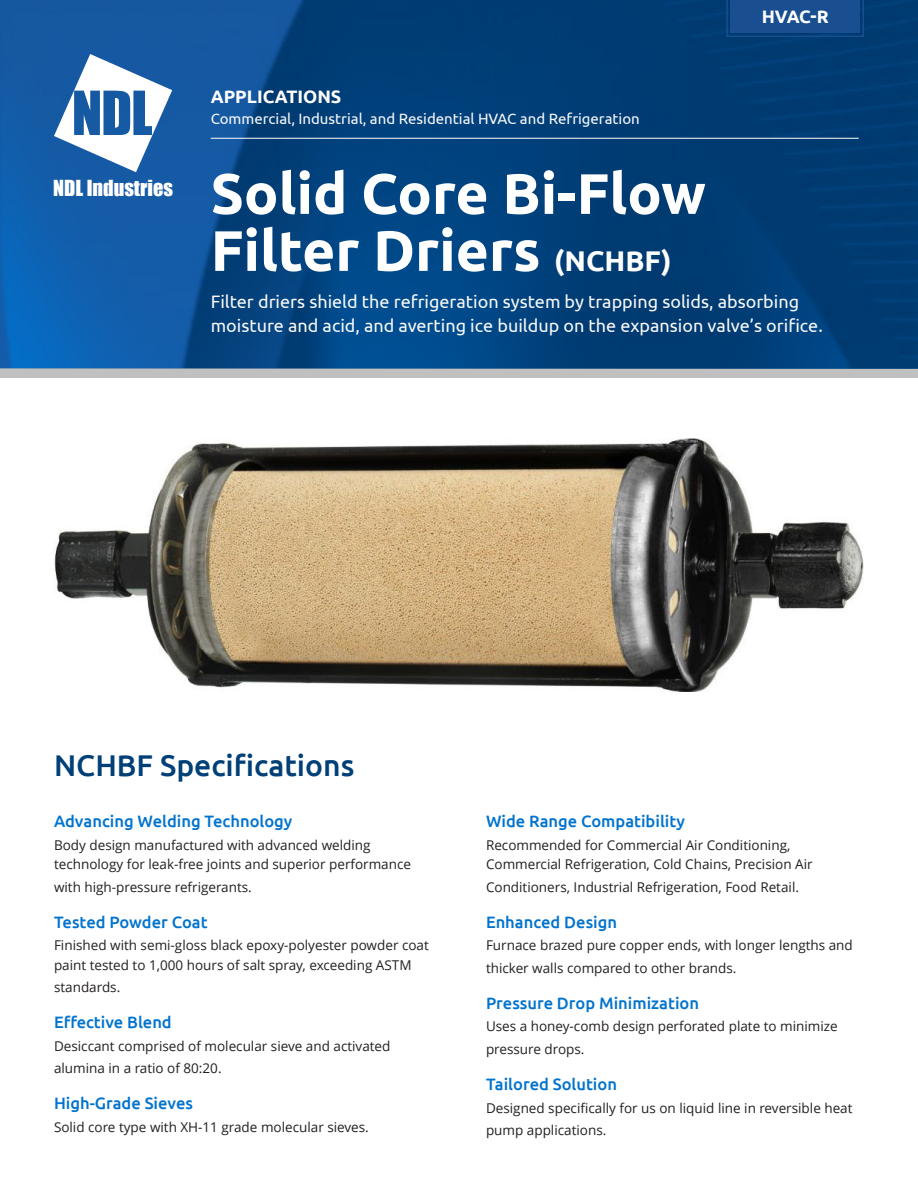
<style>
.page{position:relative;width:918px;height:1188px;background:#fff}
.page>*{position:absolute;margin:0;border:0;box-sizing:border-box;transform-origin:0 0}
.t1{font:700 57px/57px "Ubuntu";color:#fff}
.t2{font:500 30px "Ubuntu";color:#004077}
.t3{font:20.4px "Impact";color:#fff}
.t4{font:18px/24px "Ubuntu";color:#f7f8fa}
.t5{font:700 18px "Ubuntu";color:#fff}
.t6{font:500 16.5px "Ubuntu";color:#0073ce}
.t7{font:15px "Ubuntu";color:#f7f8fa}
.t8{font:13.5px/22.5px "Open Sans";color:#231f20}
.s1{font-size:28.5px}
</style>
<div class="page">
<div style="left:0;top:350px;width:918px;height:28px;background:#c0c0c0"></div>
<img style="left:54px;top:439px;width:810px;height:253px">
<img style="left:0;top:0;width:918px;height:369px">
<svg style="left:54px;top:54px;width:118px;height:118px"></svg>
<hr style="left:211px;top:138px;width:648px;height:1px;background:#fff">
<svg style="left:726px;top:0;width:139px;height:38px;background:#154c8c"></svg>
<p class="t3" style="left:53px;top:173px;width:121px">NDL Industries</p>
<p class="t5" style="left:211px;top:85px;width:132px">APPLICATIONS</p>
<p class="t7" style="left:211px;top:109px;width:431px">Commercial, Industrial, and Residential HVAC and Refrigeration</p>
<p class="t5" style="left:762px;top:6px;width:69px">HVAC-R</p>
<p class="t1" style="left:211px;top:164px;width:497px">Solid Core Bi-Flow<br>Filter Driers <span class="s1">(NCHBF)</span></p>
<p class="t4" style="left:211px;top:289px;width:614px">Filter driers shield the refrigeration system by trapping solids, absorbing moisture and acid, and averting ice buildup on the expansion valve’s orifice.</p>
<p class="t2" style="left:54px;top:746px;width:302px">NCHBF Specifications</p>
<p class="t6" style="left:54px;top:810px;width:240px">Advancing Welding Technology</p>
<p class="t8" style="left:54px;top:835px;width:359px;line-height:19.5px">Body design manufactured with advanced welding technology for leak-free joints and superior performance</p>
<p class="t8" style="left:54px;top:876px;width:199px">with high-pressure refrigerants.</p>
<p class="t6" style="left:54px;top:911px;width:155px">Tested Powder Coat</p>
<p class="t8" style="left:54px;top:936px;width:376px;line-height:19.5px">Finished with semi-gloss black epoxy-polyester powder coat paint tested to 1,000 hours of salt spray, exceeding ASTM</p>
<p class="t8" style="left:54px;top:976px;width:68px">standards.</p>
<p class="t6" style="left:54px;top:1012px;width:119px">Effective Blend</p>
<p class="t8" style="left:54px;top:1035px;width:338px">Desiccant comprised of molecular sieve and activated alumina in a ratio of 80:20.</p>
<p class="t6" style="left:54px;top:1093px;width:141px">High-Grade Sieves</p>
<p class="t8" style="left:54px;top:1116px;width:316px">Solid core type with XH-11 grade molecular sieves.</p>
<p class="t6" style="left:486px;top:810px;width:200px">Wide Range Compatibility</p>
<p class="t8" style="left:486px;top:835px;width:328px;line-height:19.5px">Recommended for Commercial Air Conditioning,<br>Commercial Refrigeration, Cold Chains, Precision Air</p>
<p class="t8" style="left:486px;top:876px;width:315px">Conditioners, Industrial Refrigeration, Food Retail.</p>
<p class="t6" style="left:486px;top:911px;width:133px">Enhanced Design</p>
<p class="t8" style="left:486px;top:934px;width:368px">Furnace brazed pure copper ends, with longer lengths and thicker walls compared to other brands.</p>
<p class="t6" style="left:486px;top:992px;width:215px">Pressure Drop Minimization</p>
<p class="t8" style="left:486px;top:1016px;width:353px">Uses a honey-comb design perforated plate to minimize pressure drops.</p>
<p class="t6" style="left:486px;top:1074px;width:133px">Tailored Solution</p>
<p class="t8" style="left:486px;top:1097px;width:368px">Designed specifically for us on liquid line in reversible heat pump applications.</p>
</div>
